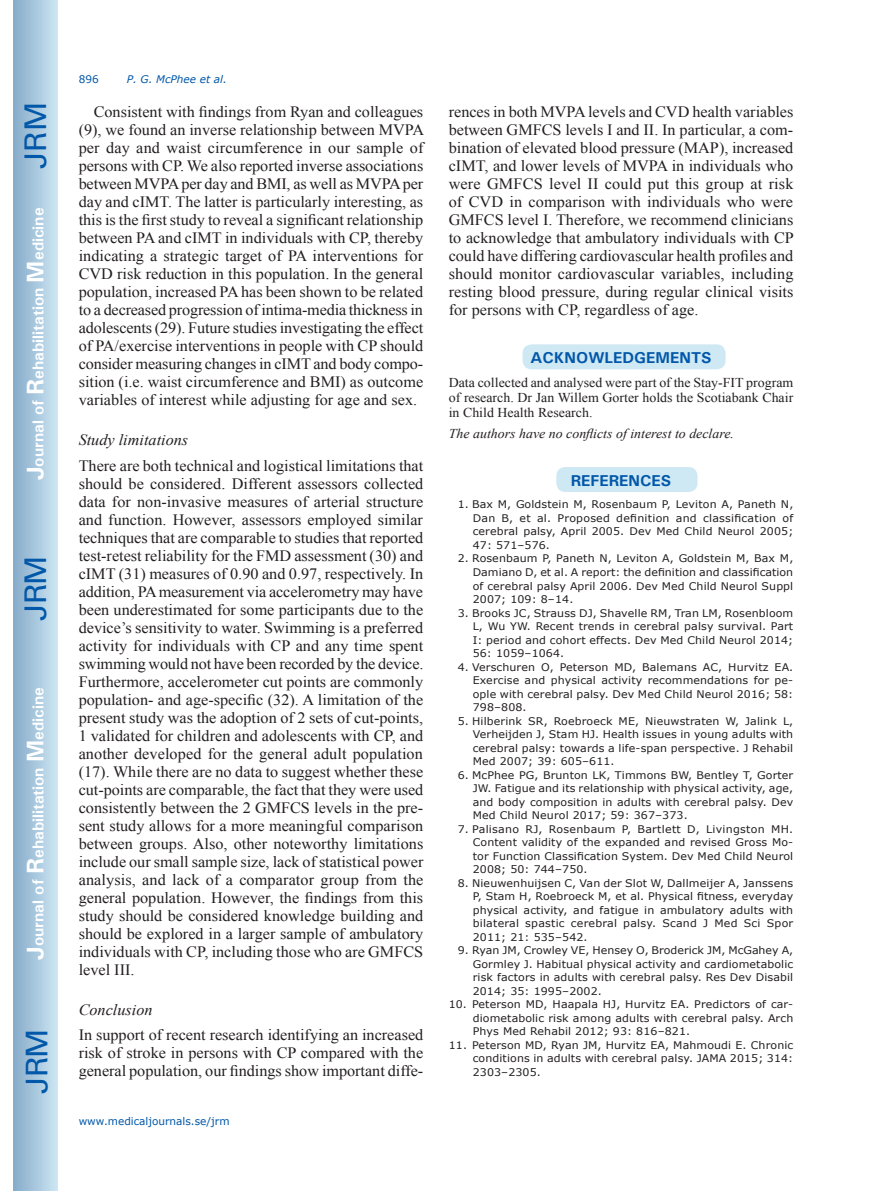
<style>
.page{position:relative;width:872px;height:1191px;background:#fff}
.page>*{position:absolute;margin:0;border:0;box-sizing:border-box;transform-origin:0 0}
.t1{font:30px "Univers";letter-spacing:-.03em;color:#0157a8}
.t2{font:15.75px/18px "Times New Roman";color:#231f20;text-align:justify}
.t3{font:700 15.75px "Univers";color:#fff}
.t4{font:italic 15.75px "Times New Roman";color:#231f20}
.t5{font:700 15.75px "Univers";color:#0157a8}
.t6{font:13.5px/15px "Times New Roman";color:#231f20;text-align:justify}
.t7{font:italic 13.5px "Times New Roman";color:#231f20}
.t8{font:10.5px/13.5px "Verdana";letter-spacing:.01em;color:#231f20;text-align:justify;scale:1.05 1}
.t9{font:10.5px "Verdana";color:#0157a8}
.t10{font:italic 10.5px "Verdana";color:#0157a8}
.s1{font-size:24px}
</style>
<div class="page">
<div style="left:14px;top:0;width:43px;height:1191px;background:linear-gradient(to right,#88acca,#cbe5f2)"></div>
<div style="left:522px;top:344px;width:204px;height:26px;background:#cee8f4;border-radius:10px"></div>
<div style="left:521px;top:343px;width:206px;height:28px;border:2px solid #fff;border-radius:10px"></div>
<div style="left:555px;top:466px;width:143px;height:27px;background:#cee8f4;border-radius:10px"></div>
<div style="left:555px;top:465px;width:144px;height:28px;border:2px solid #fff;border-radius:10px"></div>
<h1 class="t1" style="left:18px;top:169px;width:68px;rotate:-90deg">JRM</h1>
<p class="t3" style="left:28px;top:480px;width:274px;rotate:-90deg"><span class="s1">J</span>ournal of <span class="s1">R</span>ehabilitation <span class="s1">M</span>edicine</p>
<h1 class="t1" style="left:18px;top:620px;width:67px;rotate:-90deg">JRM</h1>
<p class="t3" style="left:28px;top:959px;width:274px;rotate:-90deg"><span class="s1">J</span>ournal of <span class="s1">R</span>ehabilitation <span class="s1">M</span>edicine</p>
<h1 class="t1" style="left:19px;top:1093px;width:67px;rotate:-90deg">JRM</h1>
<p class="t9" style="left:79px;top:72px;width:22px">896</p>
<p class="t10" style="left:127px;top:72px;width:102px">P. G. McPhee et al.</p>
<p class="t2" style="left:79px;top:103px;width:347px;text-indent:15px">Consistent with findings from Ryan and colleagues (9), we found an inverse relationship between MVPA per day and waist circumference in our sample of persons with CP. We also reported inverse associations between MVPA per day and BMI, as well as MVPA per day and cIMT. The latter is particularly interesting, as this is the first study to reveal a significant relationship between PA and cIMT in individuals with CP, thereby indicating a strategic target of PA interventions for CVD risk reduction in this population. In the general population, increased PA has been shown to be related to a decreased progression of intima-media thickness in adolescents (29). Future studies investigating the effect of PA/exercise interventions in people with CP should consider measuring changes in cIMT and body compo&shy;sition (i.e. waist circumference and BMI) as outcome variables of interest while adjusting for age and sex.</p>
<p class="t4" style="left:79px;top:429px;width:111px">Study limitations</p>
<p class="t2" style="left:79px;top:456px;width:346px">There are both technical and logistical limitations that should be considered. Different assessors collected data for non-invasive measures of arterial structure and function. However, assessors employed similar techniques that are comparable to studies that reported test-retest reliability for the FMD assessment (30) and cIMT (31) measures of 0.90 and 0.97, respectively. In addition, PA measurement via accelerometry may have been underestimated for some participants due to the device’s sensitivity to water. Swimming is a preferred activity for individuals with CP and any time spent swimming would not have been recorded by the device.<br>Furthermore, accelerometer cut points are commonly population- and age-specific (32). A limitation of the present study was the adoption of 2 sets of cut-points, 1 validated for children and adolescents with CP, and another developed for the general adult population (17). While there are no data to suggest whether these cut-points are comparable, the fact that they were used consistently between the 2 GMFCS levels in the pre&shy;sent study allows for a more meaningful comparison between groups. Also, other noteworthy limitations include our small sample size, lack of statistical power analysis, and lack of a comparator group from the general population. However, the findings from this study should be considered knowledge building and should be explored in a larger sample of ambulatory individuals with CP, including those who are GMFCS level III.</p>
<p class="t4" style="left:79px;top:998px;width:75px">Conclusion</p>
<p class="t2" style="left:79px;top:1026px;width:346px">In support of recent research identifying an increased risk of stroke in persons with CP compared with the general population, our findings show important diffe-</p>
<p class="t9" style="left:79px;top:1114px;width:152px">www.medicaljournals.se/jrm</p>
<p class="t2" style="left:449px;top:103px;width:347px">rences in both MVPA levels and CVD health variables between GMFCS levels I and II. In particular, a com&shy;bination of elevated blood pressure (MAP), increased cIMT, and lower levels of MVPA in individuals who were GMFCS level II could put this group at risk of CVD in comparison with individuals who were GMFCS level I. Therefore, we recommend clinicians to acknowledge that ambulatory individuals with CP could have differing cardiovascular health profiles and should monitor cardiovascular variables, including resting blood pressure, during regular clinical visits for persons with CP, regardless of age.</p>
<p class="t5" style="left:530px;top:347px;width:183px">ACKNOWLEDGEMENTS</p>
<p class="t6" style="left:449px;top:374px;width:346px">Data collected and analysed were part of the Stay-FIT program of research. Dr Jan Willem Gorter holds the Scotiabank Chair in Child Health Research.</p>
<p class="t7" style="left:449px;top:424px;width:287px">The authors have no conflicts of interest to declare.</p>
<p class="t5" style="left:571px;top:470px;width:102px">REFERENCES</p>
<p class="t8" style="left:473px;top:498px;width:307px;text-indent:-15px">1. Bax M, Goldstein M, Rosenbaum P, Leviton A, Paneth N, Dan B, et al. Proposed definition and classification of cerebral palsy, April 2005. Dev Med Child Neurol 2005; 47: 571–576.</p>
<p class="t8" style="left:473px;top:552px;width:307px;text-indent:-15px">2. Rosenbaum P, Paneth N, Leviton A, Goldstein M, Bax M, Damiano D, et al. A report: the definition and classification of cerebral palsy April 2006. Dev Med Child Neurol Suppl 2007; 109: 8–14.</p>
<p class="t8" style="left:473px;top:606px;width:307px;text-indent:-15px">3. Brooks JC, Strauss DJ, Shavelle RM, Tran LM, Rosenbloom L, Wu YW. Recent trends in cerebral palsy survival. Part I: period and cohort effects. Dev Med Child Neurol 2014; 56: 1059–1064.</p>
<p class="t8" style="left:473px;top:660px;width:307px;text-indent:-15px">4. Verschuren O, Peterson MD, Balemans AC, Hurvitz EA.<br>Exercise and physical activity recommendations for pe&shy;ople with cerebral palsy. Dev Med Child Neurol 2016; 58:<br>798–808.</p>
<p class="t8" style="left:473px;top:714px;width:307px;text-indent:-15px">5. Hilberink SR, Roebroeck ME, Nieuwstraten W, Jalink L, Verheijden J, Stam HJ. Health issues in young adults with cerebral palsy: towards a life-span perspective. J Rehabil Med 2007; 39: 605–611.</p>
<p class="t8" style="left:473px;top:768px;width:307px;text-indent:-15px">6. McPhee PG, Brunton LK, Timmons BW, Bentley T, Gorter JW. Fatigue and its relationship with physical activity, age, and body composition in adults with cerebral palsy. Dev Med Child Neurol 2017; 59: 367–373.</p>
<p class="t8" style="left:473px;top:822px;width:307px;text-indent:-15px">7. Palisano RJ, Rosenbaum P, Bartlett D, Livingston MH.<br>Content validity of the expanded and revised Gross Mo&shy;tor Function Classification System. Dev Med Child Neurol 2008; 50: 744–750.</p>
<p class="t8" style="left:473px;top:876px;width:307px;text-indent:-15px">8. Nieuwenhuijsen C, Van der Slot W, Dallmeijer A, Janssens P, Stam H, Roebroeck M, et al. Physical fitness, everyday physical activity, and fatigue in ambulatory adults with bilateral spastic cerebral palsy. Scand J Med Sci Spor 2011; 21: 535–542.</p>
<p class="t8" style="left:473px;top:943px;width:307px;text-indent:-15px">9. Ryan JM, Crowley VE, Hensey O, Broderick JM, McGahey A, Gormley J. Habitual physical activity and cardiometabolic risk factors in adults with cerebral palsy. Res Dev Disabil 2014; 35: 1995–2002.</p>
<p class="t8" style="left:473px;top:997px;width:307px;text-indent:-24px">10. Peterson MD, Haapala HJ, Hurvitz EA. Predictors of car&shy;diometabolic risk among adults with cerebral palsy. Arch Phys Med Rehabil 2012; 93: 816–821.</p>
<p class="t8" style="left:473px;top:1038px;width:307px;text-indent:-24px">11. Peterson MD, Ryan JM, Hurvitz EA, Mahmoudi E. Chronic conditions in adults with cerebral palsy. JAMA 2015; 314:<br>2303–2305.</p>
</div>
